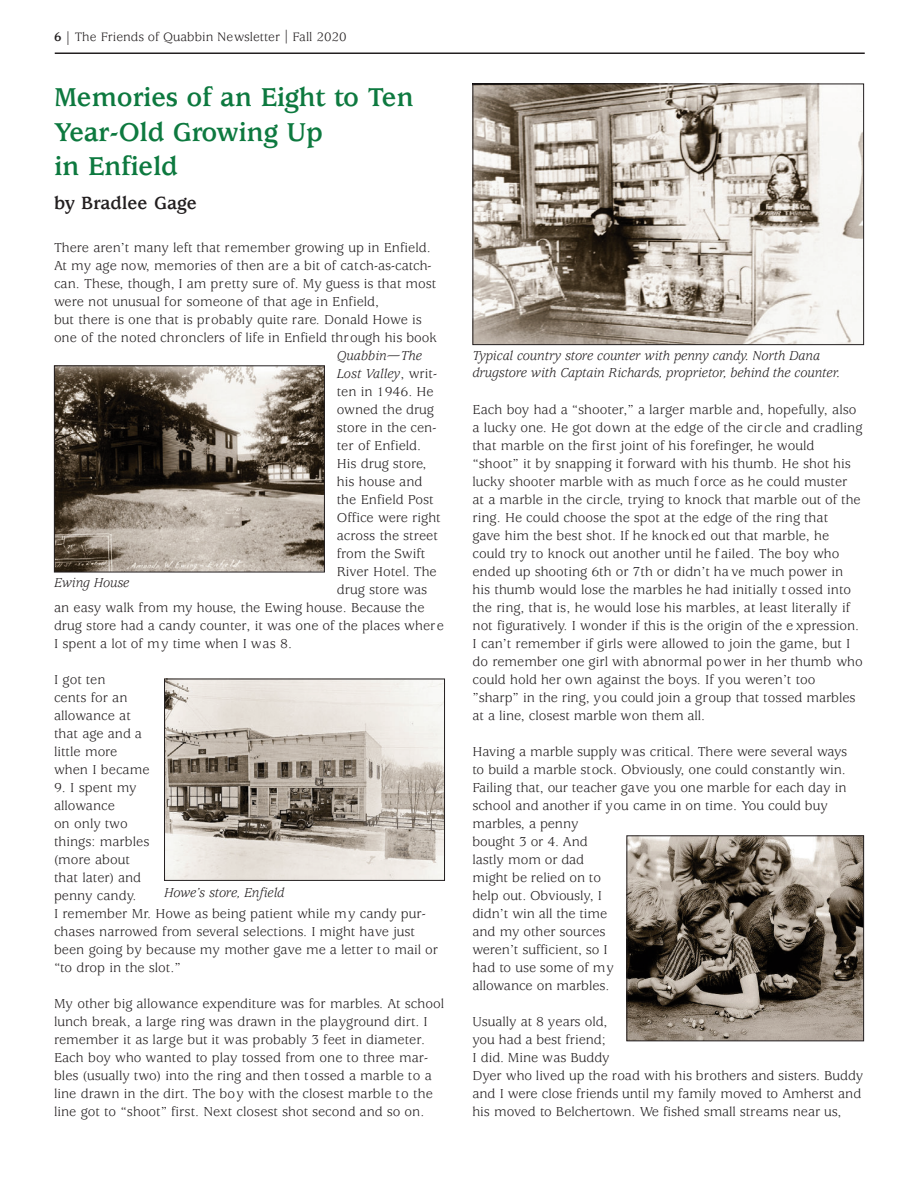
<style>
.page{position:relative;width:918px;height:1188px;background:#fff}
.page>*{position:absolute;margin:0;border:0;box-sizing:border-box;transform-origin:0 0}
.t1{font:700 28.5px/34.2px "Usherwood";letter-spacing:-.01em;color:#0d793f}
.t2{font:700 19.5px "Usherwood";color:#231f20}
.t3{font:14.25px/18px "Usherwood";color:#231f20}
.t4{font:italic 14.25px/17.1px "Usherwood";letter-spacing:-.01em;color:#231f20}
.t5{font:13.5px "Usherwood";color:#231f20}
.s1{font-weight:700}
.s2{font-style:normal}
</style>
<div class="page">
<hr style="left:55px;top:52px;width:810px;height:2px;background:#231f20">
<img style="left:56px;top:367px;width:267px;height:203px">
<div style="left:54px;top:365px;width:271px;height:207px;border:1px solid #231f20"></div>
<img style="left:166px;top:681px;width:277px;height:198px">
<div style="left:164px;top:679px;width:281px;height:202px;border:1px solid #231f20"></div>
<img style="left:474px;top:86px;width:388px;height:257px">
<div style="left:472px;top:84px;width:392px;height:261px;border:1px solid #231f20"></div>
<img style="left:628px;top:837px;width:234px;height:202px">
<div style="left:626px;top:835px;width:238px;height:206px;border:1px solid #231f20"></div>
<p class="t5" style="left:54px;top:29px;width:294px"><span class="s1">6 |</span> The Friends of Quabbin Newsletter | Fall 2020</p>
<h1 class="t1" style="left:54px;top:83px;width:361px">Memories of an Eight to Ten<br>Year-Old Growing Up<br>in Enfield</h1>
<h2 class="t2" style="left:54px;top:196px;width:145px">by Bradlee Gage</h2>
<p class="t3" style="left:54px;top:239px;width:384px">There aren’t many left that remember growing up in Enfield.<br>At my age now, memories of then are a bit of catch-as-catch&shy;can. These, though, I am pretty sure of. My guess is that most were not unusual for someone of that age in Enfield,<br>but there is one that is probably quite rare. Donald Howe is one of the noted chronclers of life in Enfield through his book</p>
<p class="t4" style="left:337px;top:348px;width:87px">Quabbin—The</p>
<p class="t4" style="left:337px;top:366px;width:102px">Lost Valley<span class="s2">, writ-</span></p>
<p class="t3" style="left:337px;top:383px;width:98px">ten in 1946. He</p>
<p class="t3" style="left:337px;top:401px;width:99px">owned the drug</p>
<p class="t3" style="left:337px;top:419px;width:101px">store in the cen-</p>
<p class="t3" style="left:337px;top:437px;width:86px">ter of Enfield.</p>
<p class="t3" style="left:337px;top:455px;width:91px">His drug store,</p>
<p class="t3" style="left:337px;top:473px;width:87px">his house and</p>
<p class="t3" style="left:337px;top:491px;width:98px">the Enfield Post</p>
<p class="t3" style="left:337px;top:509px;width:105px">Office were right</p>
<p class="t3" style="left:337px;top:527px;width:103px">across the street</p>
<p class="t3" style="left:337px;top:545px;width:90px">from the Swift</p>
<p class="t3" style="left:337px;top:563px;width:101px">River Hotel. The</p>
<p class="t3" style="left:337px;top:581px;width:92px">drug store was</p>
<p class="t3" style="left:54px;top:599px;width:372px">an easy walk from my house, the Ewing house. Because the</p>
<p class="t3" style="left:54px;top:617px;width:391px">drug store had a candy counter, it was one of the places where</p>
<p class="t3" style="left:54px;top:635px;width:240px">I spent a lot of my time when I was 8.</p>
<p class="t3" style="left:54px;top:671px;width:97px">I got ten<br>cents for an allowance at that age and a little more when I became</p>
<p class="t3" style="left:54px;top:779px;width:386px">9. I spent my<br>allowance<br>on only two<br>things: marbles<br>(more about<br>that later) and<br>penny candy.<br>I remember Mr. Howe as being patient while my candy pur&shy;chases narrowed from several selections. I might have just been going by because my mother gave me a letter to mail or “to drop in the slot.”</p>
<p class="t3" style="left:54px;top:995px;width:392px">My other big allowance expenditure was for marbles. At school lunch break, a large ring was drawn in the playground dirt. I remember it as large but it was probably 3 feet in diameter.<br>Each boy who wanted to play tossed from one to three mar&shy;bles (usually two) into the ring and then tossed a marble to a line drawn in the dirt. The boy with the closest marble to the line got to “shoot” first. Next closest shot second and so on.</p>
<p class="t4" style="left:54px;top:575px;width:77px">Ewing House</p>
<p class="t4" style="left:164px;top:885px;width:122px">Howe’s store, Enfield</p>
<p class="t4" style="left:472px;top:349px;width:369px">Typical country store counter with penny candy. North Dana drugstore with Captain Richards, proprietor, behind the counter.</p>
<p class="t3" style="left:472px;top:401px;width:392px">Each boy had a “shooter,” a larger marble and, hopefully, also a lucky one. He got down at the edge of the circle and cradling that marble on the first joint of his forefinger, he would “shoot” it by snapping it forward with his thumb. He shot his lucky shooter marble with as much force as he could muster<br>at a marble in the circle, trying to knock that marble out of the ring. He could choose the spot at the edge of the ring that<br>gave him the best shot. If he knock ed out that marble, he could try to knock out another until he failed. The boy who ended up shooting 6th or 7th or didn’t ha ve much power in his thumb would lose the marbles he had initially t ossed into the ring, that is, he would lose his marbles, at least literally if not figuratively. I wonder if this is the origin of the e xpression.<br>I can’t remember if girls were allowed to join the game, but I do remember one girl with abnormal power in her thumb who could hold her own against the boys. If you weren’t too ”sharp” in the ring, you could join a group that tossed marbles at a line, closest marble won them all.</p>
<p class="t3" style="left:472px;top:743px;width:376px">Having a marble supply was critical. There were several ways to build a marble stock. Obviously, one could constantly win.<br>Failing that, our teacher gave you one marble for each day in school and another if you came in on time. You could buy marbles, a penny<br>bought 3 or 4. And<br>lastly mom or dad<br>might be relied on to<br>help out. Obviously, I<br>didn’t win all the time<br>and my other sources<br>weren’t sufficient, so I<br>had to use some of my<br>allowance on marbles.</p>
<p class="t3" style="left:472px;top:1013px;width:392px">Usually at 8 years old,<br>you had a best friend;<br>I did. Mine was Buddy<br>Dyer who lived up the road with his brothers and sisters. Buddy and I were close friends until my family moved to Amherst and his moved to Belchertown. We fished small streams near us,</p>
</div>
